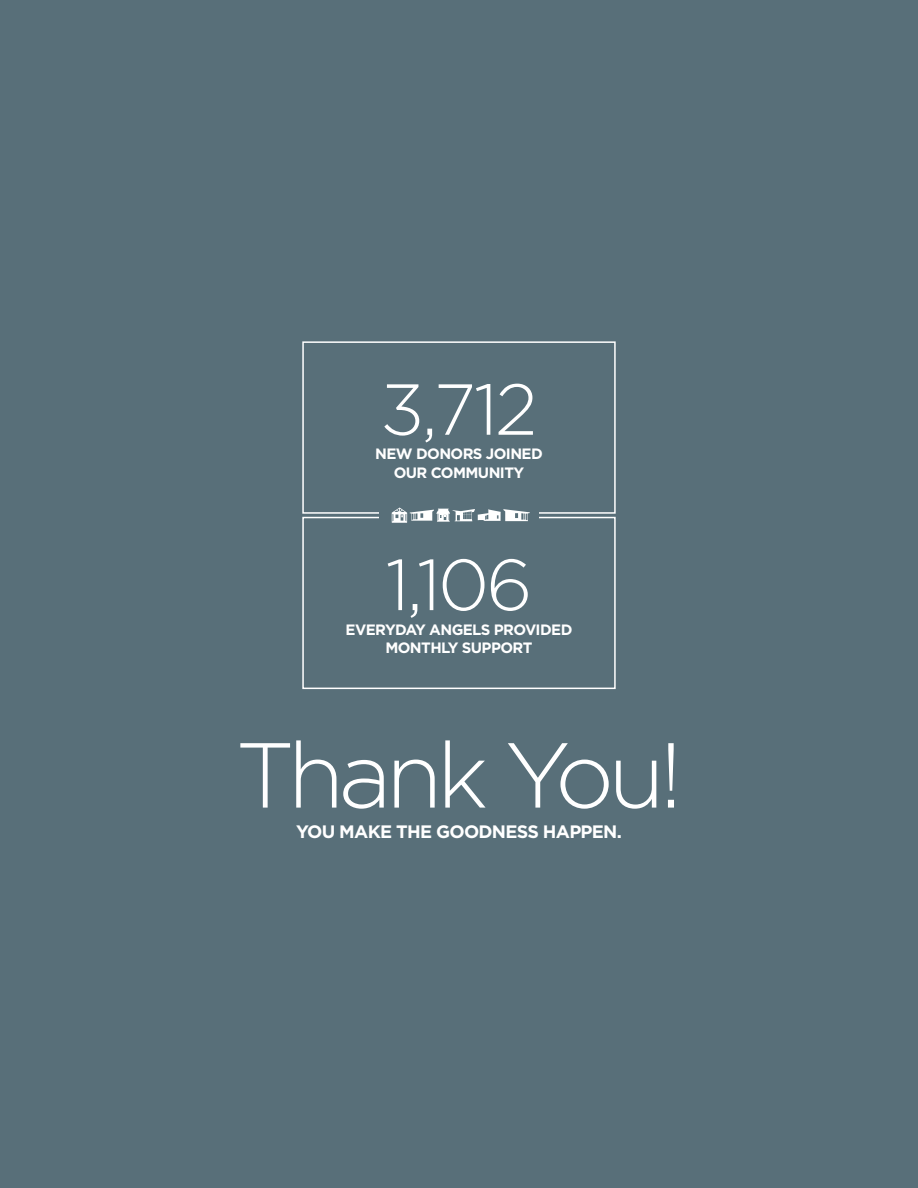
<style>
.page{position:relative;width:918px;height:1188px;background:#586f79}
.page>*{position:absolute;margin:0;border:0;box-sizing:border-box;transform-origin:0 0}
.t1{font:300 92.1px "Gotham";letter-spacing:-.06em;color:#fff}
.t2{font:300 72px "Gotham";letter-spacing:-.04em;color:#fff}
.t3{font:700 18px "Gotham";letter-spacing:-.04em;color:#fff}
.t4{font:700 15px/18.6px "Gotham";letter-spacing:-.04em;color:#fff;text-align:center}
</style>
<div class="page">
<div style="left:302px;top:341px;width:314px;height:173px;border:2px solid #fff"></div>
<div style="left:302px;top:517px;width:314px;height:172px;border:2px solid #fff"></div>
<div style="left:379px;top:504px;width:160px;height:26px;background:#586f79"></div>
<svg style="left:392px;top:508px;width:138px;height:15px"></svg>
<h2 class="t2" style="left:380px;top:364px;width:159px">3,712</h2>
<p class="t4" style="left:375px;top:445px;width:169px">NEW DONORS JOINED<br>OUR COMMUNITY</p>
<h2 class="t2" style="left:385px;top:539px;width:149px">1,106</h2>
<p class="t4" style="left:346px;top:620px;width:228px">EVERYDAY ANGELS PROVIDED<br>MONTHLY SUPPORT</p>
<h1 class="t1" style="left:235px;top:717px;width:449px">Thank You!</h1>
<p class="t3" style="left:296px;top:820px;width:327px">YOU MAKE THE GOODNESS HAPPEN.</p>
</div>
